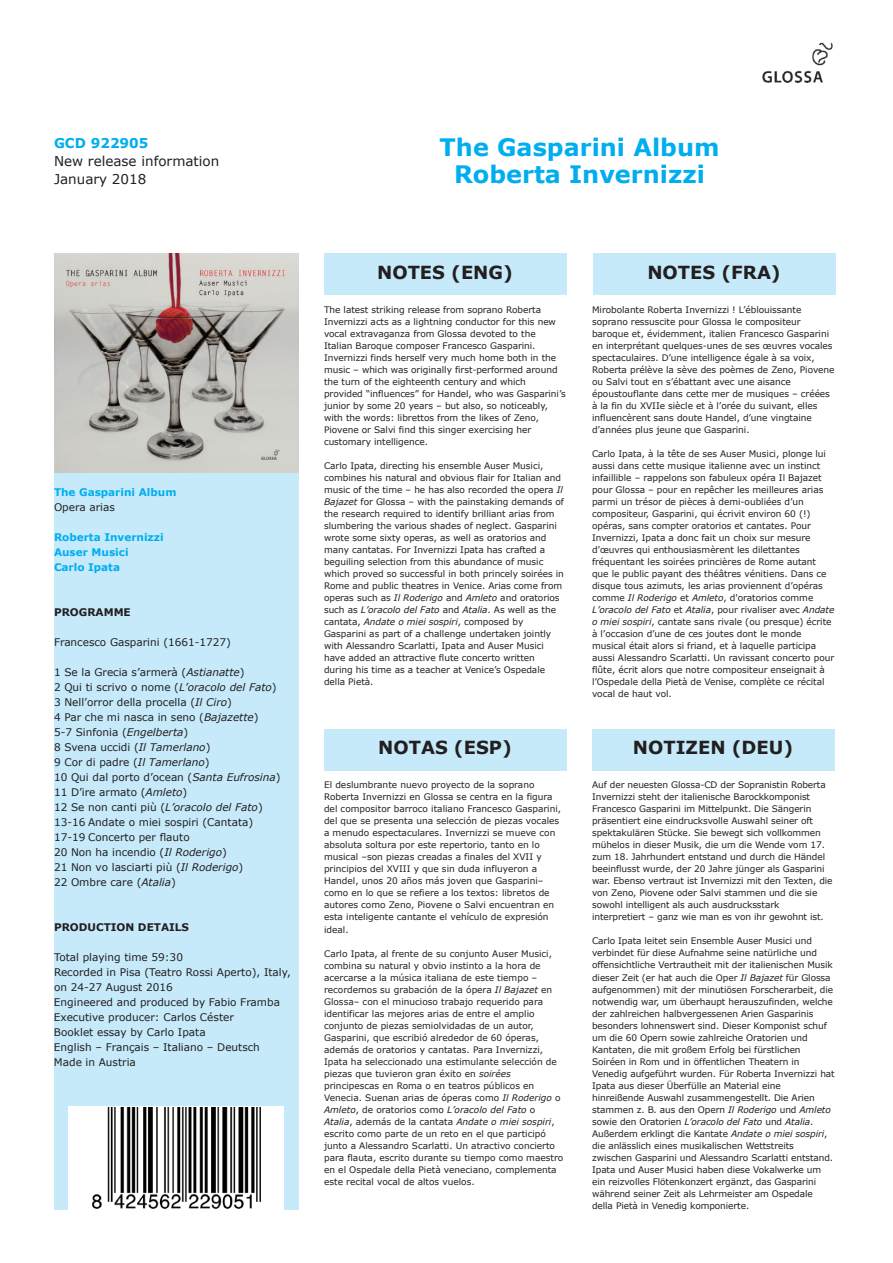
<style>
.page{position:relative;width:893px;height:1263px;background:#fff}
.page>*{position:absolute;margin:0;border:0;box-sizing:border-box;transform-origin:0 0}
.t1{font:700 24px/27px "Verdana";color:#00aeef;text-align:center}
.t2{font:700 18px "Verdana";color:#231f20}
.t3{font:13.5px/18px "Verdana";color:#231f20}
.t4{font:700 13.5px "Verdana";color:#00aeef}
.t5{font:10.5px/15px "Verdana";color:#231f20}
.t6{font:700 10.5px/15px "Verdana";color:#00aeef}
.t7{font:700 10.5px "Verdana";color:#231f20}
.t8{font:9px/12px "Verdana";letter-spacing:-.005em;color:#231f20}
.s1{font-style:italic}
</style>
<div class="page">
<div style="left:54px;top:254px;width:244px;height:956px;background:#c6eafa"></div>
<div style="left:324px;top:254px;width:242px;height:40px;background:#c6eafa"></div>
<img style="left:54px;top:254px;width:244px;height:219px">
<div style="left:593px;top:254px;width:242px;height:40px;background:#c6eafa"></div>
<div style="left:324px;top:729px;width:242px;height:41px;background:#c6eafa"></div>
<div style="left:592px;top:729px;width:242px;height:41px;background:#c6eafa"></div>
<img style="left:762px;top:42px;width:71px;height:41px">
<div style="left:69px;top:1106px;width:215px;height:103px;background:#fff"></div>
<img style="left:93px;top:1107px;width:168px;height:101px">
<h3 class="t4" style="left:54px;top:135px;width:96px">GCD 922905</h3>
<h3 class="t3" style="left:54px;top:152px;width:167px">New release information<br>January 2018</h3>
<p class="t6" style="left:54px;top:484px;width:124px">The Gasparini Album</p>
<p class="t5" style="left:54px;top:499px;width:62px">Opera arias</p>
<p class="t6" style="left:54px;top:529px;width:111px">Roberta Invernizzi<br>Auser Musici<br>Carlo Ipata</p>
<p class="t7" style="left:54px;top:605px;width:78px">PROGRAMME</p>
<p class="t5" style="left:54px;top:634px;width:179px">Francesco Gasparini (1661-1727)</p>
<p class="t5" style="left:54px;top:664px;width:228px">1 Se la Grecia s’armerà (<span class="s1">Astianatte</span>)<br>2 Qui ti scrivo o nome (<span class="s1">L’oracolo del Fato</span>)<br>3 Nell’orror della procella (<span class="s1">Il Ciro</span>)<br>4 Par che mi nasca in seno (<span class="s1">Bajazette</span>)<br>5-7 Sinfonia (<span class="s1">Engelberta</span>)<br>8 Svena uccidi (<span class="s1">Il Tamerlano</span>)<br>9 Cor di padre (<span class="s1">Il Tamerlano</span>)<br>10 Qui dal porto d’ocean (<span class="s1">Santa Eufrosina</span>)<br>11 D’ire armato (<span class="s1">Amleto</span>)<br>12 Se non canti più (<span class="s1">L’oracolo del Fato</span>)<br>13-16 Andate o miei sospiri (Cantata)<br>17-19 Concerto per flauto<br>20 Non ha incendio (<span class="s1">Il Roderigo</span>)<br>21 Non vo lasciarti più (<span class="s1">Il Roderigo</span>)<br>22 Ombre care (<span class="s1">Atalia</span>)</p>
<p class="t7" style="left:54px;top:920px;width:137px">PRODUCTION DETAILS</p>
<p class="t5" style="left:54px;top:949px;width:238px">Total playing time 59:30<br>Recorded in Pisa (Teatro Rossi Aperto), Italy, on 24-27 August 2016<br>Engineered and produced by Fabio Framba<br>Executive producer: Carlos Céster<br>Booklet essay by Carlo Ipata<br>English – Français – Italiano – Deutsch<br>Made in Austria</p>
<h1 class="t1" style="left:440px;top:133px;width:281px">The Gasparini Album<br>Roberta Invernizzi</h1>
<h2 class="t2" style="left:377px;top:260px;width:137px">NOTES (ENG)</h2>
<h2 class="t2" style="left:647px;top:260px;width:135px">NOTES (FRA)</h2>
<p class="t8" style="left:324px;top:304px;width:243px">The latest striking release from soprano Roberta Invernizzi acts as a lightning conductor for this new vocal extravaganza from Glossa devoted to the Italian Baroque composer Francesco Gasparini.<br>Invernizzi finds herself very much home both in the music – which was originally first-performed around the turn of the eighteenth century and which provided “influences” for Handel, who was Gasparini’s junior by some 20 years – but also, so noticeably, with the words: librettos from the likes of Zeno, Piovene or Salvi find this singer exercising her customary intelligence.</p>
<p class="t8" style="left:324px;top:460px;width:241px">Carlo Ipata, directing his ensemble Auser Musici, combines his natural and obvious flair for Italian and music of the time – he has also recorded the opera <span class="s1">Il Bajazet</span> for Glossa – with the painstaking demands of the research required to identify brilliant arias from slumbering the various shades of neglect. Gasparini wrote some sixty operas, as well as oratorios and many cantatas. For Invernizzi Ipata has crafted a beguiling selection from this abundance of music which proved so successful in both princely soirées in Rome and public theatres in Venice. Arias come from operas such as <span class="s1">Il Roderigo</span> and <span class="s1">Amleto</span> and oratorios such as <span class="s1">L’oracolo del Fato</span> and <span class="s1">Atalia</span>. As well as the cantata, <span class="s1">Andate o miei sospiri</span>, composed by Gasparini as part of a challenge undertaken jointly with Alessandro Scarlatti, Ipata and Auser Musici have added an attractive flute concerto written during his time as a teacher at Venice’s Ospedale della Pietà.</p>
<p class="t8" style="left:592px;top:304px;width:244px">Mirobolante Roberta Invernizzi ! L’éblouissante soprano ressuscite pour Glossa le compositeur baroque et, évidemment, italien Francesco Gasparini en interprétant quelques-unes de ses œuvres vocales spectaculaires. D’une intelligence égale à sa voix, Roberta prélève la sève des poèmes de Zeno, Piovene ou Salvi tout en s’ébattant avec une aisance époustouflante dans cette mer de musiques – créées à la fin du XVIIe siècle et à l’orée du suivant, elles influencèrent sans doute Handel, d’une vingtaine d’années plus jeune que Gasparini.</p>
<p class="t8" style="left:592px;top:448px;width:244px">Carlo Ipata, à la tête de ses Auser Musici, plonge lui aussi dans cette musique italienne avec un instinct infaillible – rappelons son fabuleux opéra Il Bajazet pour Glossa – pour en repêcher les meilleures arias parmi un trésor de pièces à demi-oubliées d’un compositeur, Gasparini, qui écrivit environ 60 (!) opéras, sans compter oratorios et cantates. Pour Invernizzi, Ipata a donc fait un choix sur mesure d’œuvres qui enthousiasmèrent les dilettantes fréquentant les soirées princières de Rome autant que le public payant des théâtres vénitiens. Dans ce disque tous azimuts, les arias proviennent d’opéras comme <span class="s1">Il Roderigo</span> et <span class="s1">Amleto</span>, d'oratorios comme <span class="s1">L’oracolo del Fato</span> et <span class="s1">Atalia</span>, pour rivaliser avec <span class="s1">Andate o miei sospiri</span>, cantate sans rivale (ou presque) écrite à l’occasion d’une de ces joutes dont le monde musical était alors si friand, et à laquelle participa aussi Alessandro Scarlatti. Un ravissant concerto pour flûte, écrit alors que notre compositeur enseignait à l’Ospedale della Pietà de Venise, complète ce récital vocal de haut vol.</p>
<h2 class="t2" style="left:378px;top:736px;width:135px">NOTAS (ESP)</h2>
<h2 class="t2" style="left:633px;top:736px;width:162px">NOTIZEN (DEU)</h2>
<p class="t8" style="left:324px;top:779px;width:239px">El deslumbrante nuevo proyecto de la soprano Roberta Invernizzi en Glossa se centra en la figura del compositor barroco italiano Francesco Gasparini, del que se presenta una selección de piezas vocales a menudo espectaculares. Invernizzi se mueve con absoluta soltura por este repertorio, tanto en lo musical –son piezas creadas a finales del XVII y principios del XVIII y que sin duda influyeron a Handel, unos 20 años más joven que Gasparini– como en lo que se refiere a los textos: libretos de autores como Zeno, Piovene o Salvi encuentran en esta inteligente cantante el vehículo de expresión ideal.</p>
<p class="t8" style="left:324px;top:947px;width:241px">Carlo Ipata, al frente de su conjunto Auser Musici, combina su natural y obvio instinto a la hora de acercarse a la música italiana de este tiempo – recordemos su grabación de la ópera <span class="s1">Il Bajazet</span> en Glossa– con el minucioso trabajo requerido para identificar las mejores arias de entre el amplio conjunto de piezas semiolvidadas de un autor, Gasparini, que escribió alrededor de 60 óperas, además de oratorios y cantatas. Para Invernizzi, Ipata ha seleccionado una estimulante selección de piezas que tuvieron gran éxito en <span class="s1">soirées </span>principescas en Roma o en teatros públicos en Venecia. Suenan arias de óperas como <span class="s1">Il Roderigo</span> o <span class="s1">Amleto</span>, de oratorios como <span class="s1">L’oracolo del Fato</span> o <span class="s1">Atalia</span>, además de la cantata <span class="s1">Andate o miei sospiri</span>, escrito como parte de un reto en el que participó junto a Alessandro Scarlatti. Un atractivo concierto para flauta, escrito durante su tiempo como maestro en el Ospedale della Pietà veneciano, complementa este recital vocal de altos vuelos.</p>
<p class="t8" style="left:592px;top:779px;width:242px">Auf der neuesten Glossa-CD der Sopranistin Roberta Invernizzi steht der italienische Barockkomponist Francesco Gasparini im Mittelpunkt. Die Sängerin präsentiert eine eindrucksvolle Auswahl seiner oft spektakulären Stücke. Sie bewegt sich vollkommen mühelos in dieser Musik, die um die Wende vom 17. zum 18. Jahrhundert entstand und durch die Händel beeinflusst wurde, der 20 Jahre jünger als Gasparini war. Ebenso vertraut ist Invernizzi mit den Texten, die von Zeno, Piovene oder Salvi stammen und die sie sowohl intelligent als auch ausdrucksstark interpretiert – ganz wie man es von ihr gewohnt ist.</p>
<p class="t8" style="left:592px;top:935px;width:244px">Carlo Ipata leitet sein Ensemble Auser Musici und verbindet für diese Aufnahme seine natürliche und offensichtliche Vertrautheit mit der italienischen Musik dieser Zeit (er hat auch die Oper <span class="s1">Il Bajazet</span> für Glossa aufgenommen) mit der minutiösen Forscherarbeit, die notwendig war, um überhaupt herauszufinden, welche der zahlreichen halbvergessenen Arien Gasparinis besonders lohnenswert sind. Dieser Komponist schuf um die 60 Opern sowie zahlreiche Oratorien und Kantaten, die mit großem Erfolg bei fürstlichen Soiréen in Rom und in öffentlichen Theatern in Venedig aufgeführt wurden. Für Roberta Invernizzi hat Ipata aus dieser Überfülle an Material eine hinreißende Auswahl zusammengestellt. Die Arien stammen z. B. aus den Opern <span class="s1">Il Roderigo</span> und <span class="s1">Amleto </span>sowie den Oratorien <span class="s1">L’oracolo del Fato</span> und <span class="s1">Atalia</span>.<br>Außerdem erklingt die Kantate <span class="s1">Andate o miei sospiri</span>, die anlässlich eines musikalischen Wettstreits zwischen Gasparini und Alessandro Scarlatti entstand.<br>Ipata und Auser Musici haben diese Vokalwerke um ein reizvolles Flötenkonzert ergänzt, das Gasparini während seiner Zeit als Lehrmeister am Ospedale della Pietà in Venedig komponierte.</p>
</div>
